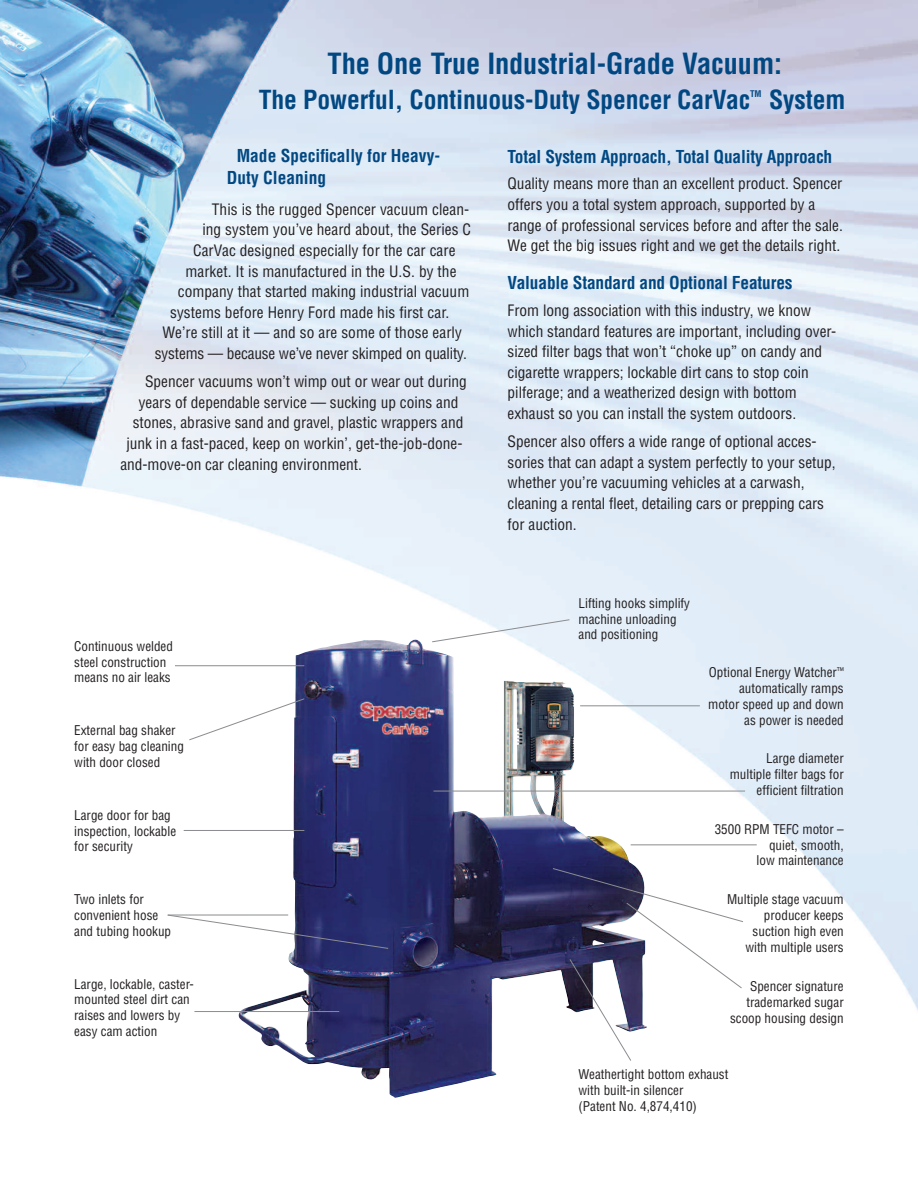
<style>
.page{position:relative;width:918px;height:1188px;background:#fff}
.page>*{position:absolute;margin:0;border:0;box-sizing:border-box;transform-origin:0 0}
.t1{font:700 condensed 28.5px "Helvetica LT Std";letter-spacing:-.005em;color:#014882}
.t2{font:700 condensed 25.65px "Helvetica LT Std";letter-spacing:-.005em;color:#014882}
.t3{font:700 condensed 17.4px/21px "Helvetica LT Std";letter-spacing:-.01em;color:#014882}
.t4{font:condensed 15.3px/20.5px "Helvetica LT Std";color:#231f20}
.t5{font:condensed 13.2px/15.8px "Helvetica LT Std";color:#231f20}
.t6{font:700 condensed 9px "Helvetica LT Std";color:#014882}
</style>
<div class="page">
<img style="left:0;top:0;width:918px;height:1065px">
<img style="left:323px;top:681px;width:325px;height:417px">
<hr style="left:184px;top:830px;width:120px;height:1px;background:#8a8c8f">
<hr style="left:175px;top:665px;width:129px;height:1px;background:#8a8c8f">
<hr style="left:194px;top:1011px;width:145px;height:1px;background:#8a8c8f">
<svg style="left:167px;top:914px;width:222px;height:35px"></svg>
<hr style="left:434px;top:791px;width:311px;height:1px;background:#8a8c8f">
<svg style="left:431px;top:619px;width:140px;height:24px"></svg>
<hr style="left:580px;top:705px;width:120px;height:1px;background:#8a8c8f">
<hr style="left:631px;top:844px;width:126px;height:1px;background:#8a8c8f">
<svg style="left:552px;top:867px;width:192px;height:195px"></svg>
<svg style="left:188px;top:698px;width:118px;height:43px"></svg>
<h1 class="t1" style="left:328px;top:53px;width:456px">The One True Industrial-Grade Vacuum:</h1>
<h2 class="t2" style="left:259px;top:90px;width:493px">The Powerful, Continuous-Duty Spencer CarVac</h2>
<p class="t6" style="left:750px;top:91px;width:13px">TM</p>
<h2 class="t2" style="left:769px;top:90px;width:78px">System</h2>
<p class="t3" style="left:227px;top:147px;width:215px;text-indent:10px">Made Specifically for Heavy-<br>Duty Cleaning</p>
<p class="t4" style="left:212px;top:200px;width:259px">This is the rugged Spencer vacuum clean-</p>
<p class="t4" style="left:202px;top:221px;width:270px">ing system you’ve heard about, the Series C</p>
<p class="t4" style="left:193px;top:241px;width:264px">CarVac designed especially for the car care</p>
<p class="t4" style="left:185px;top:262px;width:273px">market. It is manufactured in the U.S. by the</p>
<p class="t4" style="left:178px;top:283px;width:293px">company that started making industrial vacuum</p>
<p class="t4" style="left:170px;top:303px;width:281px">systems before Henry Ford made his first car.</p>
<p class="t4" style="left:163px;top:324px;width:301px">We’re still at it — and so are some of those early</p>
<p class="t4" style="left:155px;top:344px;width:313px">systems — because we’ve never skimped on quality.</p>
<p class="t4" style="left:145px;top:373px;width:323px">Spencer vacuums won’t wimp out or wear out during</p>
<p class="t4" style="left:139px;top:393px;width:321px">years of dependable service — sucking up coins and</p>
<p class="t4" style="left:133px;top:414px;width:332px">stones, abrasive sand and gravel, plastic wrappers and</p>
<p class="t4" style="left:127px;top:434px;width:337px">junk in a fast-paced, keep on workin’, get-the-job-done-</p>
<p class="t4" style="left:120px;top:455px;width:243px">and-move-on car cleaning environment.</p>
<p class="t5" style="left:74px;top:639px;width:100px">Continuous welded steel construction means no air leaks</p>
<p class="t5" style="left:74px;top:724px;width:111px">External bag shaker for easy bag cleaning with door closed</p>
<p class="t5" style="left:74px;top:808px;width:104px">Large door for bag inspection, lockable for security</p>
<p class="t5" style="left:74px;top:893px;width:98px">Two inlets for convenient hose and tubing hookup</p>
<p class="t5" style="left:74px;top:977px;width:121px">Large, lockable, caster&shy;mounted steel dirt can raises and lowers by easy cam action</p>
<p class="t3" style="left:508px;top:147px;width:326px">Total System Approach, Total Quality Approach</p>
<p class="t4" style="left:508px;top:175px;width:337px">Quality means more than an excellent product. Spencer offers you a total system approach, supported by a range of professional services before and after the sale.<br>We get the big issues right and we get the details right.</p>
<p class="t3" style="left:508px;top:274px;width:287px">Valuable Standard and Optional Features</p>
<p class="t4" style="left:508px;top:301px;width:330px">From long association with this industry, we know which standard features are important, including over&shy;sized filter bags that won’t “choke up” on candy and cigarette wrappers; lockable dirt cans to stop coin pilferage; and a weatherized design with bottom exhaust so you can install the system outdoors.</p>
<p class="t4" style="left:508px;top:433px;width:330px">Spencer also offers a wide range of optional acces&shy;sories that can adapt a system perfectly to your setup, whether you’re vacuuming vehicles at a carwash, cleaning a rental fleet, detailing cars or prepping cars for auction.</p>
<p class="t5" style="left:579px;top:596px;width:113px">Lifting hooks simplify machine unloading and positioning</p>
<p class="t5" style="left:708px;top:666px;width:137px;text-align:right">Optional Energy Watcher<sup>™ </sup>automatically ramps motor speed up and down as power is needed</p>
<p class="t5" style="left:730px;top:751px;width:116px;text-align:right">Large diameter multiple filter bags for efficient filtration</p>
<p class="t5" style="left:715px;top:822px;width:131px;text-align:right">3500 RPM TEFC motor – quiet, smooth,<br>low maintenance</p>
<p class="t5" style="left:727px;top:893px;width:118px;text-align:right">Multiple stage vacuum producer keeps suction high even<br>with multiple users</p>
<p class="t5" style="left:730px;top:979px;width:115px;text-align:right">Spencer signature trademarked sugar scoop housing design</p>
<p class="t5" style="left:579px;top:1068px;width:151px">Weathertight bottom exhaust with built-in silencer<br>(Patent No. 4,874,410)</p>
</div>
